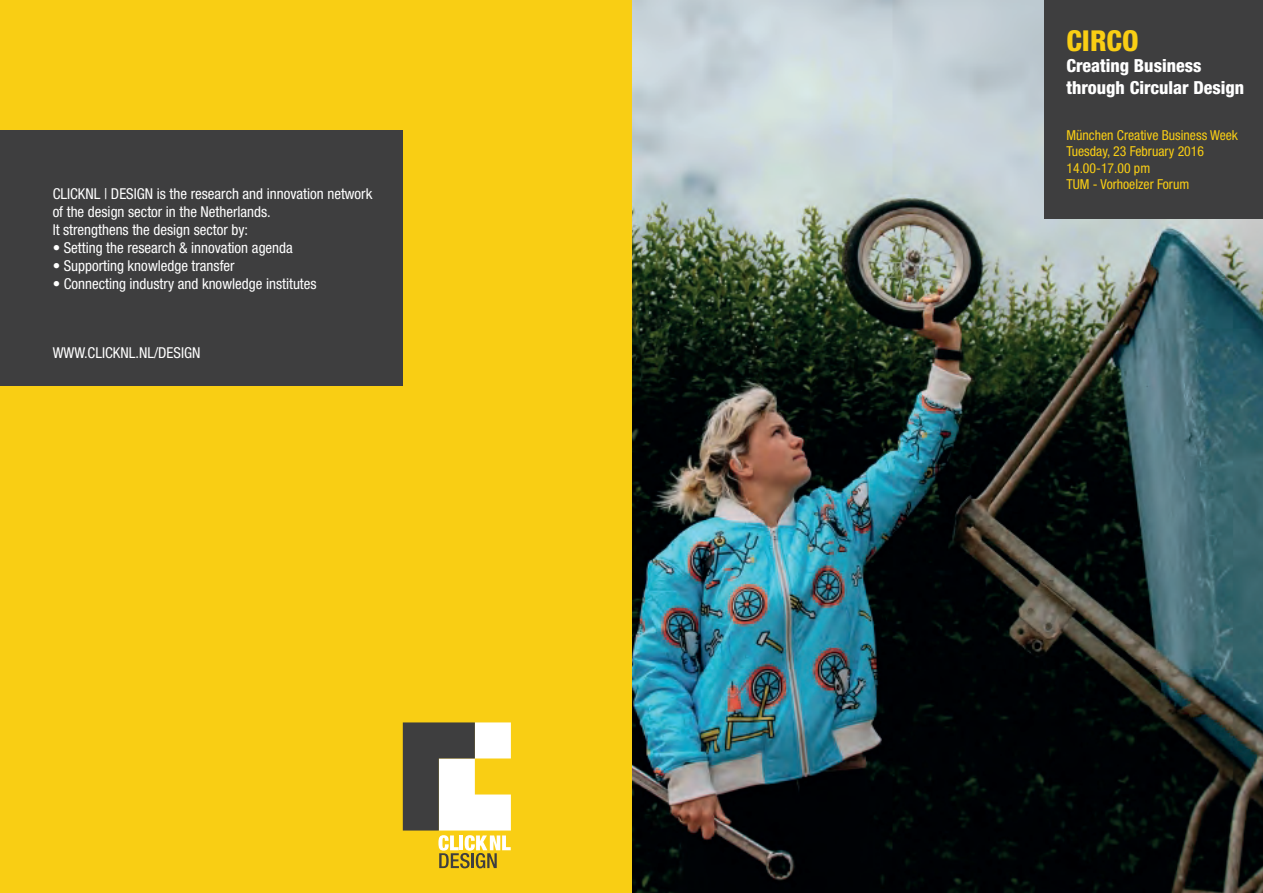
<style>
.page{position:relative;width:1263px;height:893px;background:#fff}
.page>*{position:absolute;margin:0;border:0;box-sizing:border-box;transform-origin:0 0}
.t1{font:800 condensed 28.8px "Helvetica Neue LT Std";color:#f9ce14}
.t2{font:800 condensed 18px/21.6px "Helvetica Neue LT Std";color:#fff}
.t3{font:condensed 15px/18px "Helvetica Neue LT Std";color:#fff}
.t4{font:condensed 13.8px/16.5px "Helvetica Neue LT Std";color:#f9ce14}
</style>
<div class="page">
<img style="left:631px;top:0;width:632px;height:893px">
<div style="left:0;top:0;width:631px;height:893px;background:#f9ce14"></div>
<svg style="left:403px;top:722px;width:108px;height:146px"></svg>
<div style="left:0;top:130px;width:403px;height:255px;background:#3e3e3f"></div>
<div style="left:1044px;top:0;width:218px;height:219px;background:#3e3e3f"></div>
<p class="t3" style="left:53px;top:184px;width:321px">CLICKNL | DESIGN is the research and innovation network of the design sector in the Netherlands.<br>It strengthens the design sector by:</p>
<p class="t3" style="left:53px;top:238px;width:242px">• Setting the research &amp; innovation agenda</p>
<p class="t3" style="left:53px;top:256px;width:183px">• Supporting knowledge transfer</p>
<p class="t3" style="left:53px;top:274px;width:265px">• Connecting industry and knowledge institutes</p>
<p class="t3" style="left:53px;top:344px;width:149px">WWW.CLICKNL.NL/DESIGN</p>
<h1 class="t1" style="left:1066px;top:23px;width:74px">CIRCO</h1>
<p class="t2" style="left:1066px;top:55px;width:179px">Creating Business through Circular Design</p>
<p class="t4" style="left:1066px;top:126px;width:173px">München Creative Business Week<br>Tuesday, 23 February 2016<br>14.00-17.00 pm<br>TUM - Vorhoelzer Forum</p>
</div>
